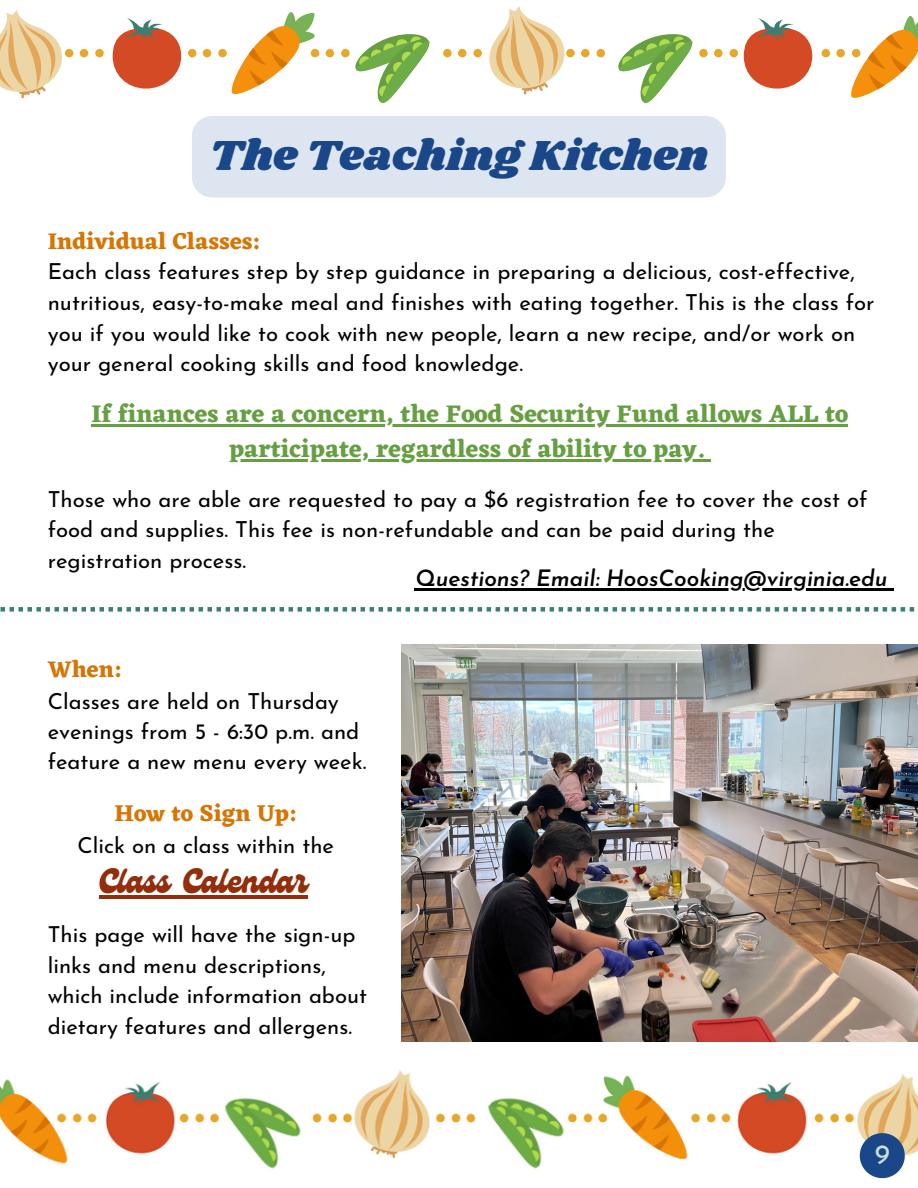
<style>
.page{position:relative;width:918px;height:1188px;background:#fff}
.page>*{position:absolute;margin:0;border:0;box-sizing:border-box;transform-origin:0 0}
.t1{font:43.5px "Shrikhand";color:#1a4789}
.t2{font:34.05px "Genty";color:#932e0d}
.t3{font:28.2px "Josefin Sans";color:#cadfdf}
.t4{font:700 25.05px/35px "Eczar";color:#669f42;text-align:center}
.t5{font:700 23.55px "Eczar";color:#d67503}
.t6{font:italic 600 22.5px "Josefin Sans";color:#000}
.t7{font:22.05px/30.6px "Josefin Sans";color:#000}
</style>
<div class="page">
<hr style="left:92px;top:425px;width:756px;height:2px;background:#669f42">
<hr style="left:229px;top:460px;width:475px;height:2px;background:#669f42">
<svg style="left:704px;top:460px;width:7px;height:2px"></svg>
<img style="left:402px;top:644px;width:515px;height:397px">
<div style="left:65px;top:49px;width:8px;height:8px;background:#e7a729;border-radius:50%"></div>
<div style="left:80px;top:49px;width:8px;height:8px;background:#e7a729;border-radius:50%"></div>
<div style="left:95px;top:49px;width:9px;height:8px;background:#e7a729;border-radius:50%"></div>
<div style="left:188px;top:49px;width:8px;height:8px;background:#e7a729;border-radius:50%"></div>
<div style="left:203px;top:49px;width:8px;height:8px;background:#e7a729;border-radius:50%"></div>
<div style="left:218px;top:49px;width:9px;height:8px;background:#e7a729;border-radius:50%"></div>
<div style="left:326px;top:49px;width:8px;height:8px;background:#e7a729;border-radius:50%"></div>
<div style="left:341px;top:49px;width:9px;height:8px;background:#e7a729;border-radius:50%"></div>
<div style="left:443px;top:49px;width:9px;height:8px;background:#e7a729;border-radius:50%"></div>
<div style="left:458px;top:49px;width:8px;height:8px;background:#e7a729;border-radius:50%"></div>
<div style="left:474px;top:49px;width:8px;height:8px;background:#e7a729;border-radius:50%"></div>
<div style="left:566px;top:49px;width:9px;height:8px;background:#e7a729;border-radius:50%"></div>
<div style="left:581px;top:49px;width:8px;height:8px;background:#e7a729;border-radius:50%"></div>
<div style="left:597px;top:49px;width:8px;height:8px;background:#e7a729;border-radius:50%"></div>
<div style="left:822px;top:49px;width:8px;height:8px;background:#e7a729;border-radius:50%"></div>
<div style="left:836px;top:49px;width:9px;height:8px;background:#e7a729;border-radius:50%"></div>
<svg style="left:113px;top:18px;width:68px;height:71px"></svg>
<svg style="left:744px;top:18px;width:68px;height:71px"></svg>
<svg style="left:355px;top:34px;width:75px;height:70px"></svg>
<div style="left:699px;top:49px;width:9px;height:8px;background:#e7a729;border-radius:50%"></div>
<div style="left:714px;top:49px;width:9px;height:8px;background:#e7a729;border-radius:50%"></div>
<div style="left:730px;top:49px;width:8px;height:8px;background:#e7a729;border-radius:50%"></div>
<svg style="left:618px;top:34px;width:75px;height:70px"></svg>
<svg style="left:489px;top:6px;width:79px;height:89px"></svg>
<svg style="left:0;top:10px;width:66px;height:88px"></svg>
<svg style="left:231px;top:12px;width:89px;height:82px"></svg>
<svg style="left:851px;top:15px;width:67px;height:83px"></svg>
<svg style="left:0;top:607px;width:915px;height:5px"></svg>
<img style="left:0;top:1070px;width:918px;height:99px">
<div style="left:192px;top:116px;width:534px;height:81px;background:#dde5f0"></div>
<hr style="left:99px;top:895px;width:209px;height:4px;background:#932e0d">
<hr style="left:415px;top:588px;width:472px;height:3px;background:#000">
<svg style="left:887px;top:588px;width:7px;height:3px"></svg>
<svg style="left:860px;top:1133px;width:45px;height:45px;background:#496997"></svg>
<p class="t1" style="left:209px;top:125px;width:501px">The Teaching Kitchen</p>
<p class="t5" style="left:48px;top:227px;width:215px">Individual Classes:</p>
<p class="t7" style="left:48px;top:259px;width:828px">Each class features step by step guidance in preparing a delicious, cost-effective, nutritious, easy-to-make meal and finishes with eating together. This is the class for you if you would like to cook with new people, learn a new recipe, and/or work on your general cooking skills and food knowledge.</p>
<p class="t4" style="left:92px;top:396px;width:758px">If finances are a concern, the Food Security Fund allows ALL to participate, regardless of ability to pay.</p>
<p class="t7" style="left:48px;top:486px;width:821px">Those who are able are requested to pay a $6 registration fee to cover the cost of food and supplies. This fee is non-refundable and can be paid during the registration process.</p>
<p class="t6" style="left:415px;top:569px;width:474px">Questions? Email: HoosCooking@virginia.edu</p>
<p class="t5" style="left:48px;top:655px;width:76px">When:</p>
<p class="t7" style="left:48px;top:688px;width:320px">Classes are held on Thursday evenings from 5 - 6:30 p.m. and feature a new menu every week.</p>
<p class="t5" style="left:115px;top:799px;width:185px">How to Sign Up:</p>
<p class="t7" style="left:77px;top:832px;width:258px">Click on a class within the</p>
<p class="t2" style="left:99px;top:862px;width:211px">Class Calendar</p>
<p class="t7" style="left:48px;top:922px;width:321px">This page will have the sign-up links and menu descriptions, which include information about dietary features and allergens.</p>
<p class="t3" style="left:875px;top:1143px;width:17px">9</p>
</div>
